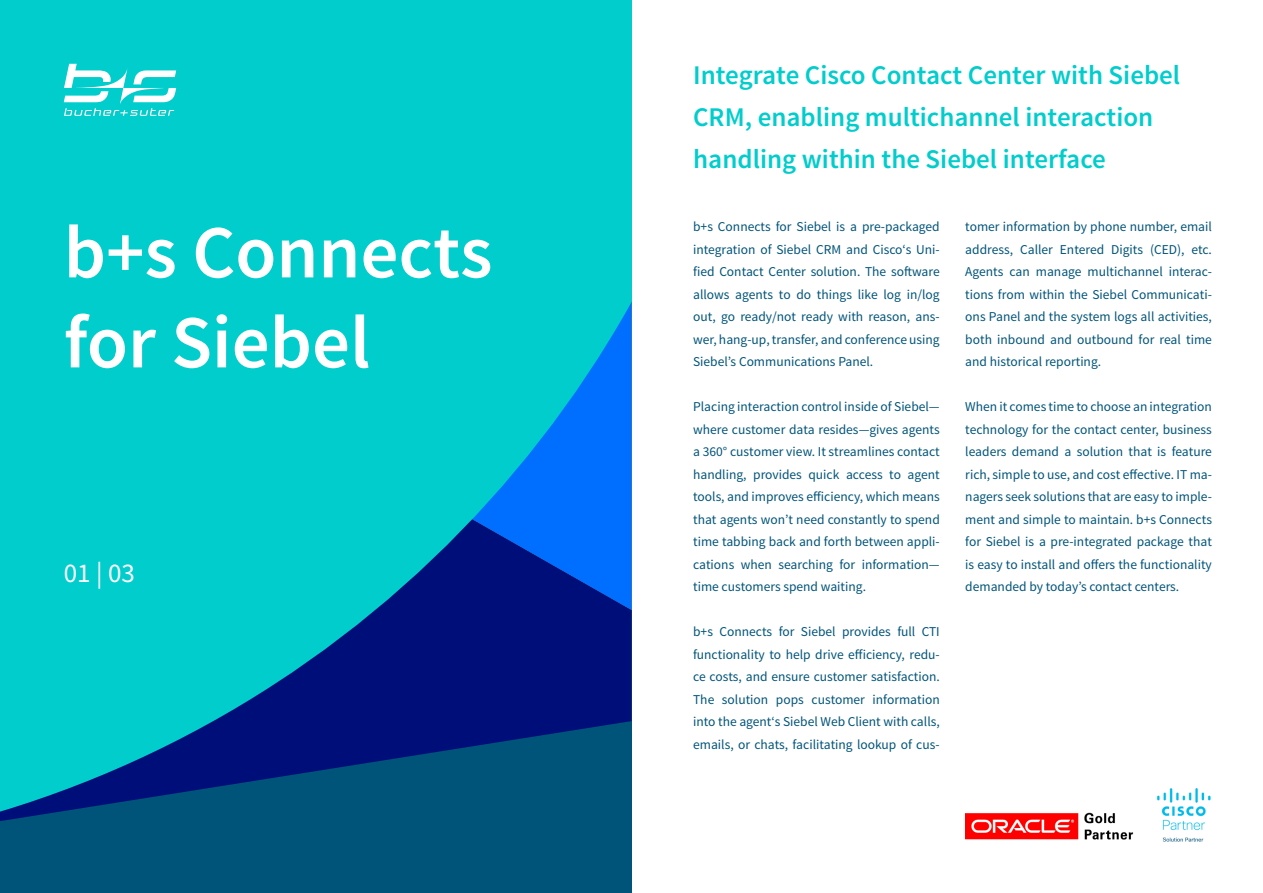
<style>
.page{position:relative;width:1263px;height:893px;background:#fff}
.page>*{position:absolute;margin:0;border:0;box-sizing:border-box;transform-origin:0 0}
.t1{font:600 75px/90px "Source Sans Pro";color:#fff}
.t2{font:600 27px/42px "Source Sans Pro";color:#00cdcc}
.t3{font:27px "Source Sans Pro";color:#fff}
.t4{font:13.5px/22.5px "Source Sans Pro";color:#005479;text-align:justify}
</style>
<div class="page">
<svg style="left:0;top:0;width:631px;height:893px;background:#00a0b8"></svg>
<svg style="left:64px;top:64px;width:112px;height:52px"></svg>
<img style="left:1157px;top:789px;width:54px;height:53px">
<img style="left:965px;top:812px;width:168px;height:28px">
<h2 class="t2" style="left:693px;top:55px;width:489px">Integrate Cisco Contact Center with Siebel<br>CRM, enabling multichannel interaction handling within the Siebel interface</h2>
<h1 class="t1" style="left:64px;top:210px;width:430px">b+s Connects for Siebel</h1>
<p class="t4" style="left:693px;top:216px;width:248px">b+s Connects for Siebel is a pre-packaged integration of Siebel CRM and Cisco‘s Uni&shy;fied Contact Center solution. The software allows agents to do things like log in/log out, go ready/not ready with reason, ans&shy;wer, hang-up, transfer, and conference using Siebel’s Communications Panel.</p>
<p class="t4" style="left:693px;top:396px;width:248px">Placing interaction control inside of Siebel— where customer data resides—gives agents a 360° customer view. It streamlines contact handling, provides quick access to agent tools, and improves efficiency, which means that agents won’t need constantly to spend time tabbing back and forth between appli&shy;cations when searching for information— time customers spend waiting.</p>
<p class="t4" style="left:693px;top:621px;width:248px">b+s Connects for Siebel provides full CTI functionality to help drive efficiency, redu&shy;ce costs, and ensure customer satisfaction.<br>The solution pops customer information into the agent‘s Siebel Web Client with calls, emails, or chats, facilitating lookup of cus-</p>
<h2 class="t3" style="left:64px;top:556px;width:73px">01 | 03</h2>
<p class="t4" style="left:965px;top:216px;width:248px">tomer information by phone number, email address, Caller Entered Digits (CED), etc.<br>Agents can manage multichannel interac&shy;tions from within the Siebel Communicati&shy;ons Panel and the system logs all activities, both inbound and outbound for real time and historical reporting.</p>
<p class="t4" style="left:965px;top:396px;width:248px">When it comes time to choose an integration technology for the contact center, business leaders demand a solution that is feature rich, simple to use, and cost effective. IT ma&shy;nagers seek solutions that are easy to imple&shy;ment and simple to maintain. b+s Connects for Siebel is a pre-integrated package that is easy to install and offers the functionality demanded by today’s contact centers.</p>
</div>
